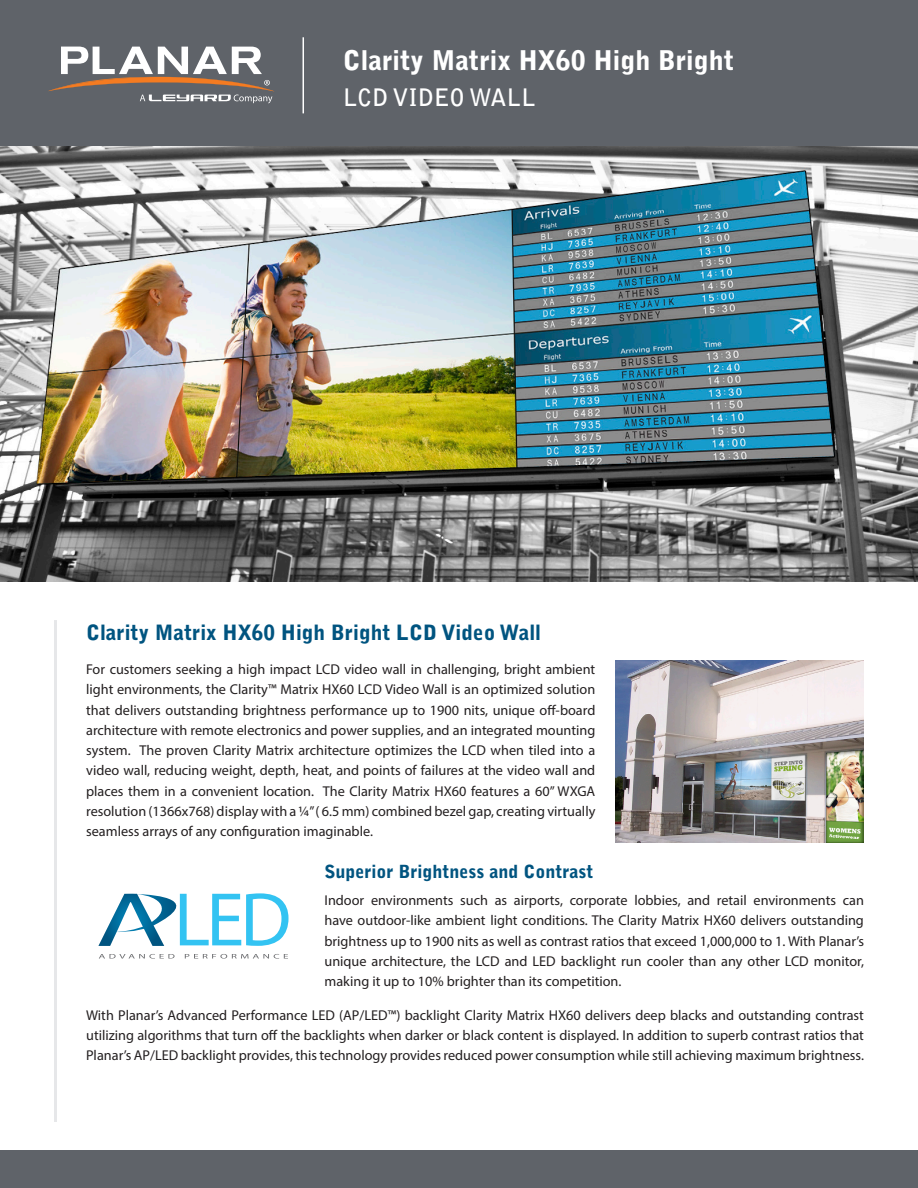
<style>
.page{position:relative;width:918px;height:1188px;background:#fff}
.page>*{position:absolute;margin:0;border:0;box-sizing:border-box;transform-origin:0 0}
.t1{font:76.5px "Myriad Pro";color:#33c3f2}
.Header_1{font:900 27px "Bell Gothic Std";color:#fff}
.Header_2{font:700 24px "Bell Gothic Std";color:#fff}
.Tag_line{font:900 21px "Bell Gothic Std";color:#005480}
.Paragraph_subhead{font:900 18px "Bell Gothic Std";color:#005480}
.Body_text__all{font:14.25px/20.2px "Myriad Pro";color:#231f20;text-align:justify}
</style>
<div class="page">
<div style="left:0;top:0;width:918px;height:146px;background:#5f6369"></div>
<svg style="left:48px;top:47px;width:226px;height:56px"></svg>
<hr style="left:303px;top:37px;width:1px;height:76px;background:#fff">
<div style="left:0;top:1150px;width:918px;height:38px;background:#5f6369"></div>
<img style="left:0;top:146px;width:918px;height:435px">
<img style="left:616px;top:661px;width:248px;height:181px">
<svg style="left:98px;top:894px;width:79px;height:52px"></svg>
<svg style="left:99px;top:954px;width:76px;height:5px"></svg>
<svg style="left:185px;top:954px;width:103px;height:5px"></svg>
<hr style="left:54px;top:620px;width:3px;height:502px;background:#e6e7e9">
<p class="Header_1" style="left:343px;top:45px;width:393px">Clarity Matrix HX60 High Bright</p>
<p class="Header_2" style="left:343px;top:83px;width:194px">LCD VIDEO WALL</p>
<p class="Tag_line" style="left:86px;top:621px;width:456px">Clarity Matrix HX60 High Bright LCD Video Wall</p>
<p class="Body_text__all" style="left:86px;top:659px;width:511px">For customers seeking a high impact LCD video wall in challenging, bright ambient light environments, the Clarity™ Matrix HX60 LCD Video Wall is an optimized solution that delivers outstanding brightness performance up to 1900 nits, unique off-board architecture with remote electronics and power supplies, and an integrated mounting system. The proven Clarity Matrix architecture optimizes the LCD when tiled into a video wall, reducing weight, depth, heat, and points of failures at the video wall and places them in a convenient location. The Clarity Matrix HX60 features a 60” WXGA resolution (1366x768) display with a ¼” ( 6.5 mm) combined bezel gap, creating virtually seamless arrays of any configuration imaginable.</p>
<p class="Paragraph_subhead" style="left:324px;top:861px;width:270px">Superior Brightness and Contrast</p>
<p class="Body_text__all" style="left:324px;top:890px;width:541px">Indoor environments such as airports, corporate lobbies, and retail environments can have outdoor-like ambient light conditions. The Clarity Matrix HX60 delivers outstanding brightness up to 1900 nits as well as contrast ratios that exceed 1,000,000 to 1. With Planar’s unique architecture, the LCD and LED backlight run cooler than any other LCD monitor, making it up to 10% brighter than its competition.</p>
<p class="Body_text__all" style="left:86px;top:1005px;width:779px">With Planar’s Advanced Performance LED (AP/LED™) backlight Clarity Matrix HX60 delivers deep blacks and outstanding contrast utilizing algorithms that turn off the backlights when darker or black content is displayed. In addition to superb contrast ratios that Planar’s AP/LED backlight provides, this technology provides reduced power consumption while still achieving maximum brightness.</p>
<p class="t1" style="left:174px;top:873px;width:119px">LED</p>
</div>
